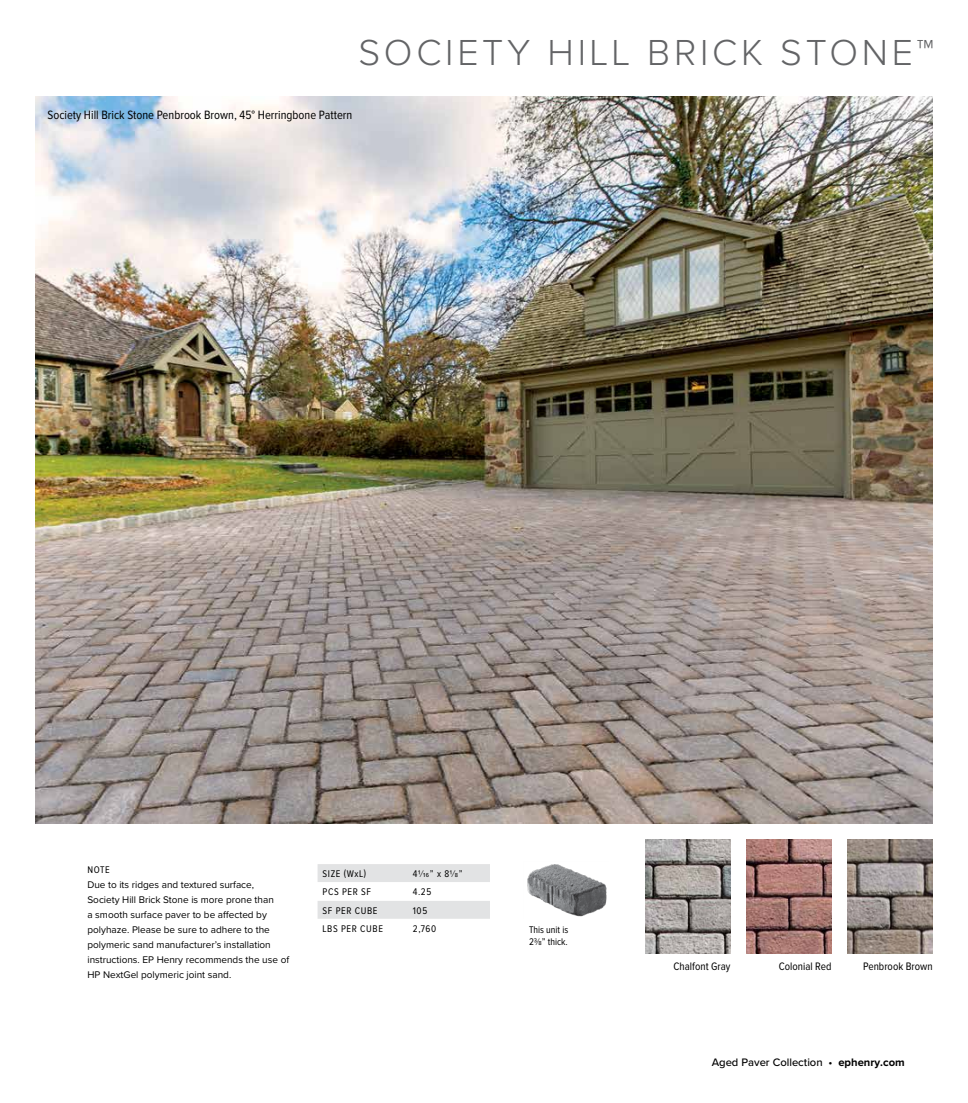
<style>
.page{position:relative;width:968px;height:1103px;background:#fff}
.page>*{position:absolute;margin:0;border:0;box-sizing:border-box;transform-origin:0 0}
.t1{font:300 37.5px "Proxima Nova";letter-spacing:.1em;color:#636466}
.t2{font:12.5px "Proxima Nova Cond";color:#000}
.t3{font:11.25px "Proxima Nova Cond";color:#000}
.t4{font:500 11.25px "Proxima Nova";color:#000}
.t5{font:10px/15px "Proxima Nova";color:#000}
.t6{font:10px "Proxima Nova Cond";letter-spacing:.06em;color:#000}
.t7{font:10px/12px "Proxima Nova Cond";color:#000}
.s1{font-weight:700}
</style>
<div class="page">
<img style="left:35px;top:97px;width:897px;height:726px">
<img style="left:645px;top:839px;width:85px;height:114px">
<img style="left:746px;top:839px;width:85px;height:114px">
<img style="left:847px;top:839px;width:85px;height:114px">
<img style="left:527px;top:864px;width:80px;height:53px">
<svg style="left:317px;top:864px;width:173px;height:54px"></svg>
<h1 class="t1" style="left:358px;top:35px;width:577px">SOCIETY HILL BRICK STONE™</h1>
<p class="t2" style="left:47px;top:109px;width:306px">Society Hill Brick Stone Penbrook Brown, 45° Herringbone Pattern</p>
<p class="t6" style="left:87px;top:865px;width:24px">NOTE</p>
<p class="t5" style="left:87px;top:877px;width:203px">Due to its ridges and textured surface,<br>Society Hill Brick Stone is more prone than<br>a smooth surface paver to be affected by polyhaze. Please be sure to adhere to the polymeric sand manufacturer’s installation instructions. EP Henry recommends the use of HP NextGel polymeric joint sand.</p>
<p class="t6" style="left:322px;top:869px;width:45px">SIZE (WxL)</p>
<p class="t6" style="left:413px;top:869px;width:51px">41/16” x 81/8”</p>
<p class="t6" style="left:322px;top:887px;width:50px">PCS PER SF</p>
<p class="t6" style="left:413px;top:887px;width:20px">4.25</p>
<p class="t6" style="left:322px;top:905px;width:56px">SF PER CUBE</p>
<p class="t6" style="left:413px;top:905px;width:16px">105</p>
<p class="t6" style="left:322px;top:923px;width:62px">LBS PER CUBE</p>
<p class="t6" style="left:413px;top:923px;width:25px">2,760</p>
<p class="t7" style="left:529px;top:924px;width:41px">This unit is<br>23/8” thick.</p>
<p class="t3" style="left:673px;top:961px;width:58px">Chalfont Gray</p>
<p class="t3" style="left:779px;top:961px;width:54px">Colonial Red</p>
<p class="t3" style="left:863px;top:961px;width:71px">Penbrook Brown</p>
<p class="t4" style="left:711px;top:1053px;width:195px">Aged Paver Collection • <span class="s1">ephenry.com</span></p>
</div>
